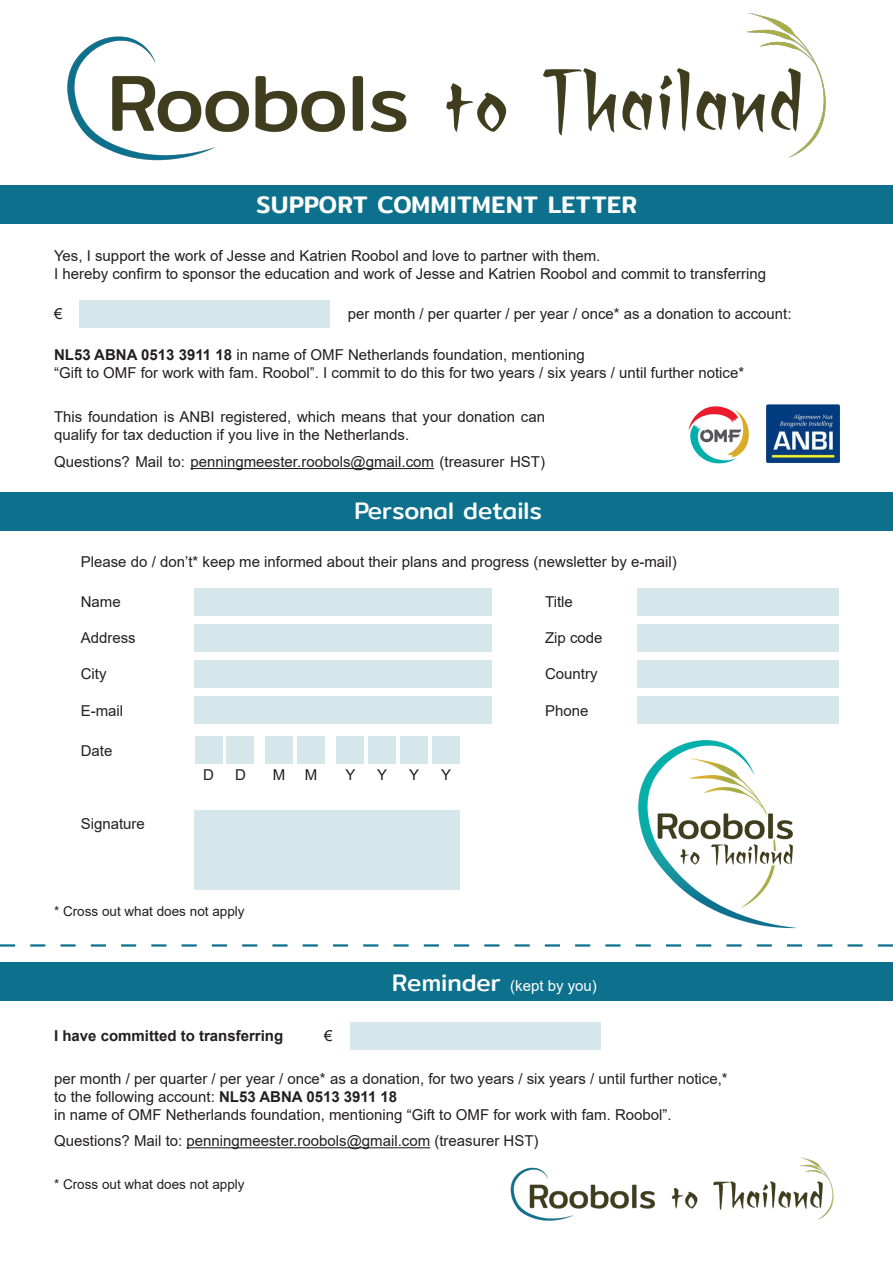
<style>
.page{position:relative;width:893px;height:1263px;background:#fff}
.page>*{position:absolute;margin:0;border:0;box-sizing:border-box;transform-origin:0 0}
.t1{font:500 24px "Mitr";letter-spacing:.03em;color:#fff}
.t2{font:24px "Mitr";color:#fff}
.t3{font:15px/18px "Arial";color:#231f20}
.t4{font:700 15px "Arial";color:#231f20}
.t5{font:15px "Arial";color:#fff}
.t6{font:13.5px "Arial";color:#231f20}
.s1{font-weight:700}
.s2{font-family:"Mitr";font-size:24px}
</style>
<div class="page">
<img style="left:638px;top:740px;width:159px;height:189px">
<img style="left:766px;top:404px;width:74px;height:60px">
<img style="left:67px;top:12px;width:759px;height:149px">
<img style="left:510px;top:1157px;width:324px;height:64px">
<div style="left:195px;top:588px;width:297px;height:27px;background:#d6e7eb"></div>
<div style="left:195px;top:624px;width:297px;height:28px;background:#d6e7eb"></div>
<div style="left:195px;top:660px;width:297px;height:28px;background:#d6e7eb"></div>
<div style="left:195px;top:696px;width:297px;height:28px;background:#d6e7eb"></div>
<div style="left:638px;top:696px;width:201px;height:28px;background:#d6e7eb"></div>
<div style="left:638px;top:624px;width:201px;height:28px;background:#d6e7eb"></div>
<div style="left:638px;top:660px;width:201px;height:28px;background:#d6e7eb"></div>
<div style="left:638px;top:588px;width:201px;height:27px;background:#d6e7eb"></div>
<div style="left:350px;top:1022px;width:250px;height:27px;background:#d6e7eb"></div>
<div style="left:195px;top:810px;width:265px;height:80px;background:#d6e7eb"></div>
<div style="left:0;top:185px;width:893px;height:39px;background:#0d718d"></div>
<div style="left:0;top:492px;width:893px;height:38px;background:#0d718d"></div>
<div style="left:0;top:963px;width:893px;height:38px;background:#0d718d"></div>
<div style="left:195px;top:736px;width:27px;height:28px;background:#d6e7eb"></div>
<div style="left:227px;top:736px;width:27px;height:28px;background:#d6e7eb"></div>
<div style="left:266px;top:736px;width:27px;height:28px;background:#d6e7eb"></div>
<div style="left:298px;top:736px;width:27px;height:28px;background:#d6e7eb"></div>
<div style="left:337px;top:736px;width:27px;height:28px;background:#d6e7eb"></div>
<div style="left:368px;top:736px;width:28px;height:28px;background:#d6e7eb"></div>
<div style="left:400px;top:736px;width:28px;height:28px;background:#d6e7eb"></div>
<div style="left:432px;top:736px;width:28px;height:28px;background:#d6e7eb"></div>
<img style="left:688px;top:406px;width:61px;height:58px">
<div style="left:79px;top:300px;width:250px;height:28px;background:#d6e7eb"></div>
<svg style="left:0;top:944px;width:893px;height:2px"></svg>
<hr style="left:187px;top:1147px;width:243px;height:1px;background:#231f20">
<hr style="left:190px;top:468px;width:244px;height:1px;background:#231f20">
<p class="t1" style="left:256px;top:187px;width:382px">SUPPORT COMMITMENT LETTER</p>
<p class="t3" style="left:54px;top:247px;width:548px">Yes, I support the work of Jesse and Katrien Roobol and love to partner with them.</p>
<p class="t3" style="left:54px;top:265px;width:713px">I hereby confirm to sponsor the education and work of Jesse and Katrien Roobol and commit to transferring</p>
<p class="t3" style="left:54px;top:305px;width:10px">€</p>
<p class="t3" style="left:348px;top:305px;width:445px">per month / per quarter / per year / once* as a donation to account:</p>
<p class="t3" style="left:54px;top:345px;width:532px"><span class="s1">NL53 ABNA 0513 3911 18</span> in name of OMF Netherlands foundation, mentioning</p>
<p class="t3" style="left:54px;top:363px;width:692px">“Gift to OMF for work with fam. Roobol”. I commit to do this for two years / six years / until further notice*</p>
<p class="t3" style="left:54px;top:408px;width:492px">This foundation is ANBI registered, which means that your donation can qualify for tax deduction if you live in the Netherlands.</p>
<p class="t3" style="left:54px;top:452px;width:493px">Questions? Mail to: penningmeester.roobols@gmail.com (treasurer HST)</p>
<p class="t2" style="left:354px;top:493px;width:189px">Personal details</p>
<p class="t3" style="left:81px;top:552px;width:598px">Please do / don’t* keep me informed about their plans and progress (newsletter by e-mail)</p>
<p class="t3" style="left:81px;top:593px;width:42px">Name</p>
<p class="t3" style="left:81px;top:629px;width:57px">Address</p>
<p class="t3" style="left:81px;top:665px;width:27px">City</p>
<p class="t3" style="left:81px;top:701px;width:44px">E-mail</p>
<p class="t3" style="left:81px;top:741px;width:33px">Date</p>
<p class="t3" style="left:81px;top:815px;width:66px">Signature</p>
<p class="t3" style="left:203px;top:766px;width:12px">D</p>
<p class="t3" style="left:235px;top:766px;width:12px">D</p>
<p class="t3" style="left:273px;top:766px;width:14px">M</p>
<p class="t3" style="left:305px;top:766px;width:14px">M</p>
<p class="t3" style="left:345px;top:766px;width:12px">Y</p>
<p class="t3" style="left:377px;top:766px;width:12px">Y</p>
<p class="t3" style="left:409px;top:766px;width:12px">Y</p>
<p class="t3" style="left:441px;top:766px;width:12px">Y</p>
<p class="t6" style="left:54px;top:902px;width:192px">* Cross out what does not apply</p>
<p class="t3" style="left:545px;top:593px;width:29px">Title</p>
<p class="t3" style="left:545px;top:629px;width:59px">Zip code</p>
<p class="t3" style="left:545px;top:665px;width:54px">Country</p>
<p class="t3" style="left:545px;top:701px;width:45px">Phone</p>
<p class="t4" style="left:54px;top:1025px;width:231px">I have committed to transferring</p>
<p class="t3" style="left:324px;top:1027px;width:10px">€</p>
<p class="t5" style="left:392px;top:975px;width:206px"><span class="s2">Reminder</span> (kept by you)</p>
<p class="t3" style="left:54px;top:1069px;width:675px">per month / per quarter / per year / once* as a donation, for two years / six years / until further notice,*</p>
<p class="t3" style="left:54px;top:1087px;width:345px">to the following account: <span class="s1">NL53 ABNA 0513 3911 18</span></p>
<p class="t3" style="left:54px;top:1105px;width:619px">in name of OMF Netherlands foundation, mentioning “Gift to OMF for work with fam. Roobol”.</p>
<p class="t3" style="left:54px;top:1132px;width:486px">Questions? Mail to: penningmeester.roobols@gmail.com (treasurer HST)</p>
<p class="t6" style="left:54px;top:1174px;width:192px">* Cross out what does not apply</p>
</div>
